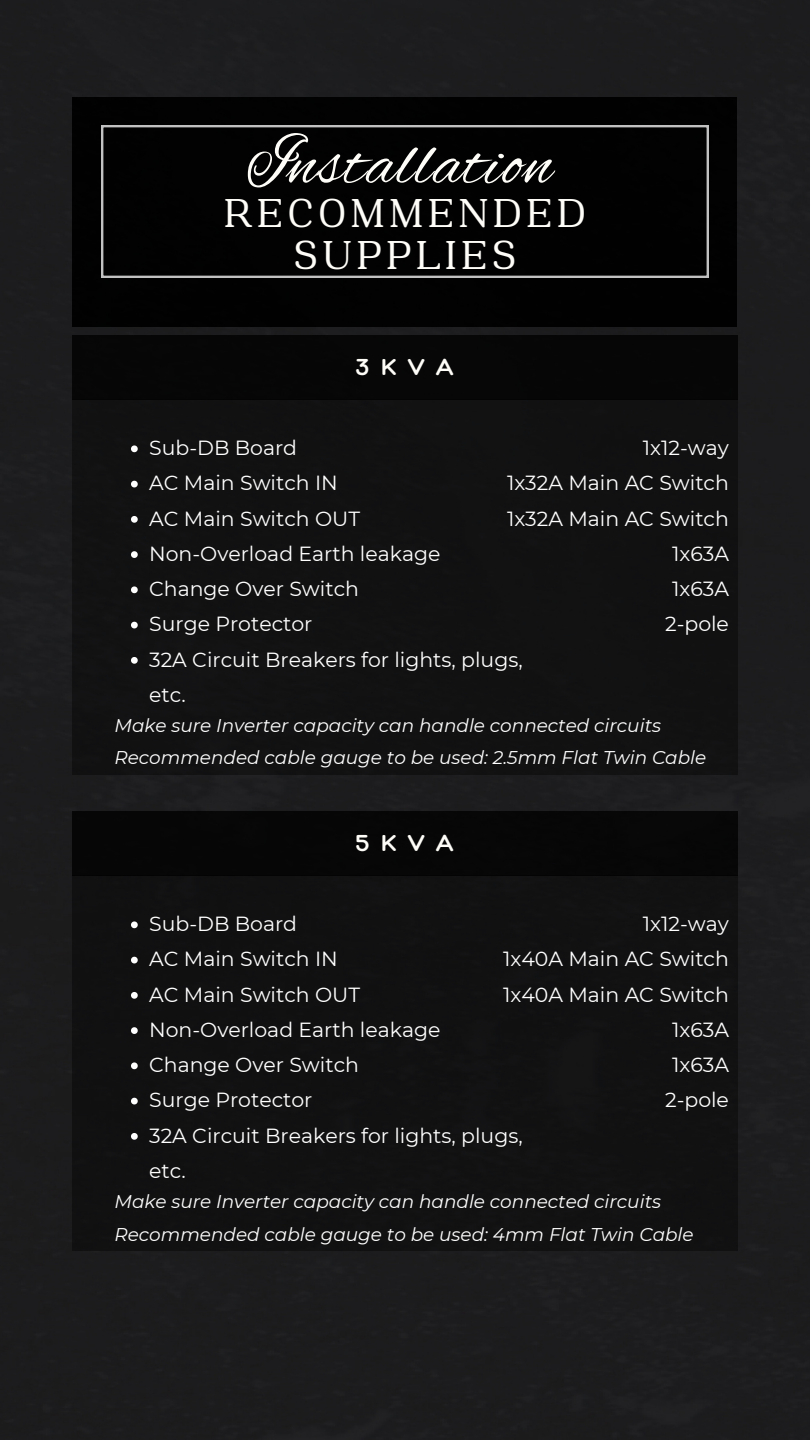
<style>
.page{position:relative;width:810px;height:1440px;background:#1c1c1e}
.page>*{position:absolute;margin:0;border:0;box-sizing:border-box;transform-origin:0 0}
.t1{font:70.5px "Alex Brush";letter-spacing:.015em;color:#fffdf8}
.t2{font:44.4px/42px "Montnapha";letter-spacing:.095em;color:#fffdf8;text-align:center}
.t3{font:300 25.2px "Hero";letter-spacing:.44em;color:#fffdf8}
.t4{font:20.4px/35.2px "Montserrat";color:#fff}
.t5{font:italic 18.4px "Montserrat";color:#fff}
</style>
<div class="page">
<div style="left:72px;top:98px;width:665px;height:229px;background:#000"></div>
<svg style="left:101px;top:125px;width:608px;height:153px"></svg>
<div style="left:72px;top:399px;width:666px;height:375px;background:#111112"></div>
<div style="left:72px;top:335px;width:666px;height:64px;background:#060607"></div>
<svg style="left:131px;top:445px;width:7px;height:7px"></svg>
<svg style="left:131px;top:481px;width:7px;height:6px"></svg>
<svg style="left:131px;top:516px;width:7px;height:7px"></svg>
<svg style="left:131px;top:551px;width:7px;height:7px"></svg>
<svg style="left:131px;top:586px;width:7px;height:7px"></svg>
<svg style="left:131px;top:622px;width:7px;height:6px"></svg>
<svg style="left:131px;top:657px;width:7px;height:7px"></svg>
<div style="left:72px;top:875px;width:666px;height:375px;background:#111112"></div>
<div style="left:72px;top:811px;width:666px;height:64px;background:#060607"></div>
<svg style="left:131px;top:921px;width:7px;height:7px"></svg>
<svg style="left:131px;top:957px;width:7px;height:6px"></svg>
<svg style="left:131px;top:992px;width:7px;height:7px"></svg>
<svg style="left:131px;top:1027px;width:7px;height:7px"></svg>
<svg style="left:131px;top:1062px;width:7px;height:7px"></svg>
<svg style="left:131px;top:1098px;width:7px;height:6px"></svg>
<svg style="left:131px;top:1133px;width:7px;height:7px"></svg>
<h1 class="t1" style="left:246px;top:124px;width:307px">Installation</h1>
<h2 class="t2" style="left:224px;top:191px;width:364px">RECOMMENDED<br>SUPPLIES</h2>
<p class="t3" style="left:356px;top:351px;width:100px">3KVA</p>
<p class="t4" style="left:149px;top:430px;width:149px">Sub-DB Board</p>
<p class="t4" style="left:149px;top:466px;width:190px">AC Main Switch IN</p>
<p class="t4" style="left:149px;top:501px;width:212px">AC Main Switch OUT</p>
<p class="t4" style="left:149px;top:536px;width:293px">Non-Overload Earth leakage</p>
<p class="t4" style="left:149px;top:571px;width:211px">Change Over Switch</p>
<p class="t4" style="left:149px;top:607px;width:165px">Surge Protector</p>
<p class="t4" style="left:149px;top:642px;width:375px">32A Circuit Breakers for lights, plugs, etc.</p>
<h3 class="t4" style="left:643px;top:430px;width:88px">1x12-way</h3>
<p class="t4" style="left:507px;top:466px;width:223px">1x32A Main AC Switch</p>
<p class="t4" style="left:507px;top:501px;width:223px">1x32A Main AC Switch</p>
<p class="t4" style="left:672px;top:536px;width:58px">1x63A</p>
<p class="t4" style="left:672px;top:571px;width:58px">1x63A</p>
<p class="t4" style="left:665px;top:607px;width:65px">2-pole</p>
<p class="t5" style="left:114px;top:714px;width:548px">Make sure Inverter capacity can handle connected circuits</p>
<p class="t5" style="left:114px;top:746px;width:593px">Recommended cable gauge to be used: 2.5mm Flat Twin Cable</p>
<p class="t3" style="left:356px;top:827px;width:99px">5KVA</p>
<p class="t4" style="left:149px;top:906px;width:149px">Sub-DB Board</p>
<p class="t4" style="left:149px;top:942px;width:190px">AC Main Switch IN</p>
<p class="t4" style="left:149px;top:977px;width:212px">AC Main Switch OUT</p>
<p class="t4" style="left:149px;top:1012px;width:293px">Non-Overload Earth leakage</p>
<p class="t4" style="left:149px;top:1047px;width:211px">Change Over Switch</p>
<p class="t4" style="left:149px;top:1083px;width:165px">Surge Protector</p>
<p class="t4" style="left:149px;top:1118px;width:375px">32A Circuit Breakers for lights, plugs, etc.</p>
<h3 class="t4" style="left:643px;top:906px;width:88px">1x12-way</h3>
<p class="t4" style="left:503px;top:942px;width:227px">1x40A Main AC Switch</p>
<p class="t4" style="left:503px;top:977px;width:227px">1x40A Main AC Switch</p>
<p class="t4" style="left:672px;top:1012px;width:58px">1x63A</p>
<p class="t4" style="left:672px;top:1047px;width:58px">1x63A</p>
<p class="t4" style="left:665px;top:1083px;width:65px">2-pole</p>
<p class="t5" style="left:114px;top:1191px;width:548px">Make sure Inverter capacity can handle connected circuits</p>
<p class="t5" style="left:114px;top:1223px;width:581px">Recommended cable gauge to be used: 4mm Flat Twin Cable</p>
</div>
